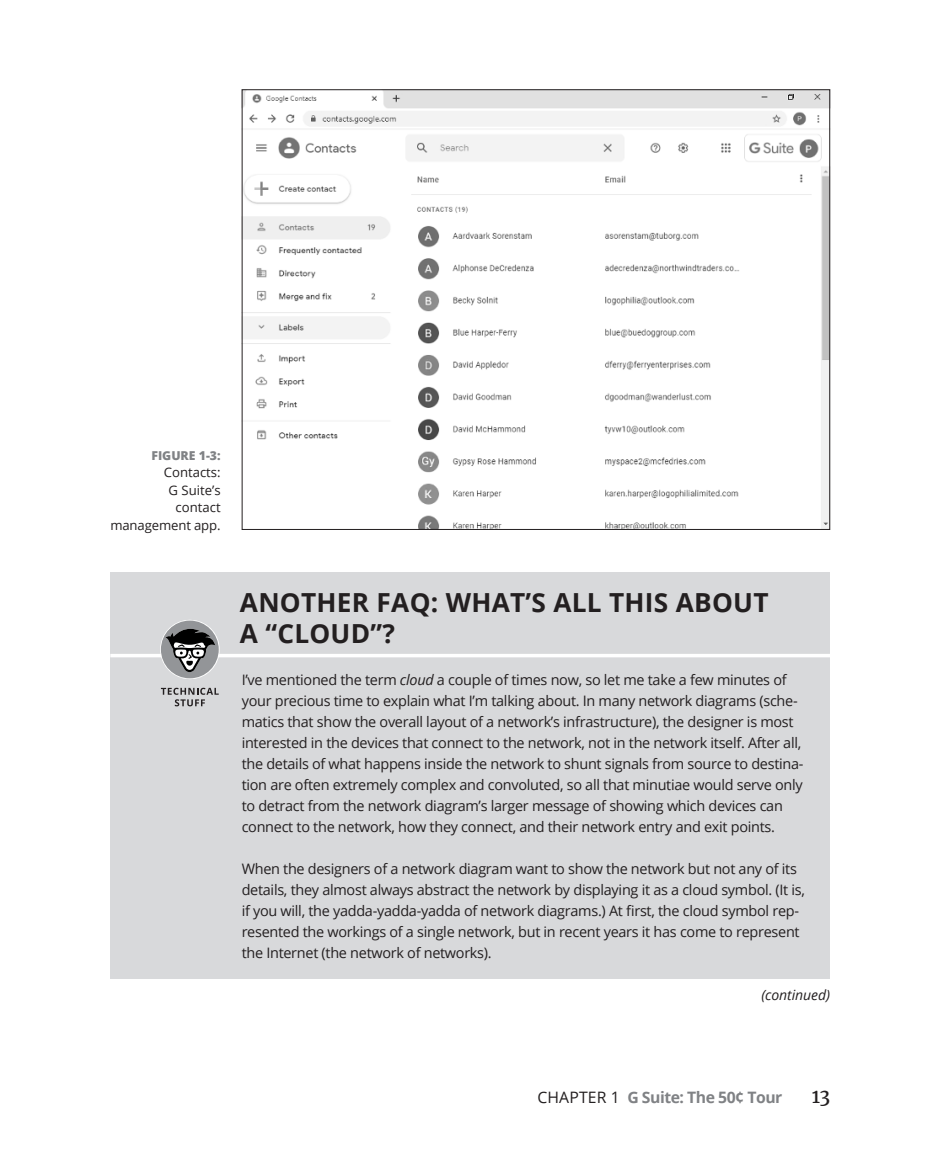
<style>
.page{position:relative;width:930px;height:1166px;background:#fff}
.page>*{position:absolute;margin:0;border:0;box-sizing:border-box;transform-origin:0 0}
.t1{font:700 26.25px/31.5px "Open Sans";letter-spacing:.01em;color:#231f20}
.t2{font:19.25px "Merriweather";color:#231f20}
.t3{font:700 15.75px "Open Sans";letter-spacing:-.03em;color:#808285}
.t4{font:14.35px/21px "Open Sans";letter-spacing:-.02em;color:#231f20}
.t5{font:italic 14px "Open Sans";letter-spacing:-.005em;color:#231f20}
.t6{font:13.12px/17.5px "Open Sans";color:#231f20;text-align:right}
.t7{font:800 12.25px "Open Sans";color:#808285}
.s1{font-style:italic}
.s2{font-weight:400;color:#231f20}
</style>
<div class="page">
<img style="left:244px;top:91px;width:583px;height:437px">
<div style="left:110px;top:572px;width:720px;height:407px;background:#d8d9db"></div>
<hr style="left:110px;top:654px;width:720px;height:3px;background:#fff">
<div style="left:161px;top:620px;width:58px;height:58px;background:#939598;border-radius:50%"></div>
<svg style="left:165px;top:620px;width:351px;height:59px"></svg>
<svg style="left:161px;top:687px;width:58px;height:19px"></svg>
<p class="t7" style="left:151px;top:446px;width:71px">FIGURE 1-3:</p>
<p class="t6" style="left:110px;top:463px;width:112px">Contacts:<br>G Suite’s<br>contact management app.</p>
<h1 class="t1" style="left:240px;top:586px;width:530px">ANOTHER FAQ: WHAT’S ALL THIS ABOUT<br>A “CLOUD”?</h1>
<p class="t4" style="left:242px;top:668px;width:563px">I’ve mentioned the term <span class="s1">cloud</span> a couple of times now, so let me take a few minutes of your precious time to explain what I’m talking about. In many network diagrams (sche&shy;matics that show the overall layout of a network’s infrastructure), the designer is most interested in the devices that connect to the network, not in the network itself. After all, the details of what happens inside the network to shunt signals from source to destina&shy;tion are often extremely complex and convoluted, so all that minutiae would serve only to detract from the network diagram’s larger message of showing which devices can connect to the network, how they connect, and their network entry and exit points.</p>
<p class="t4" style="left:242px;top:858px;width:564px">When the designers of a network diagram want to show the network but not any of its details, they almost always abstract the network by displaying it as a cloud symbol. (It is, if you will, the yadda-yadda-yadda of network diagrams.) At first, the cloud symbol rep&shy;resented the workings of a single network, but in recent years it has come to represent the Internet (the network of networks).</p>
<p class="t5" style="left:761px;top:985px;width:70px">(continued)</p>
<p class="t3" style="left:537px;top:1086px;width:246px"><span class="s2">CHAPTER 1</span> G Suite: The 50¢ Tour</p>
<h2 class="t2" style="left:811px;top:1083px;width:20px">13</h2>
</div>
